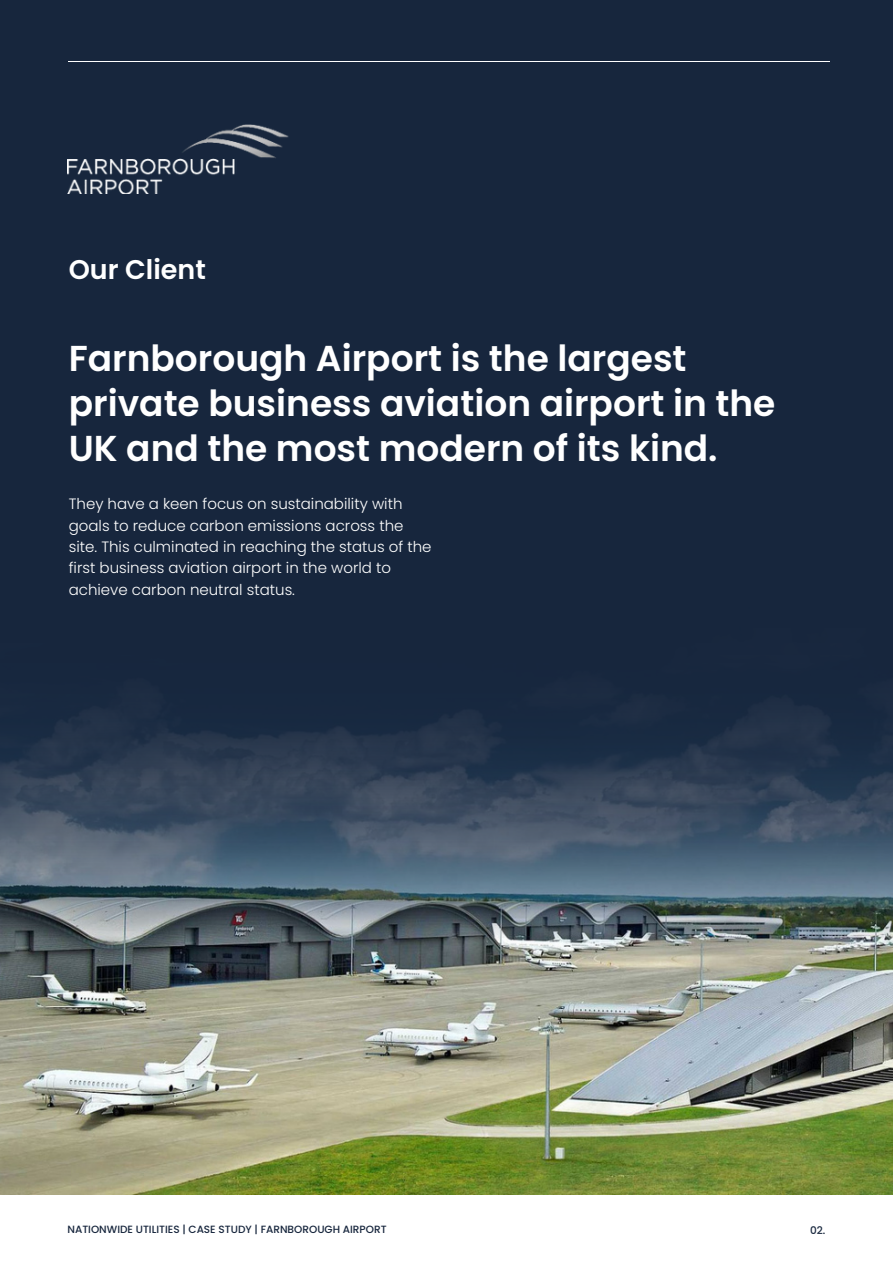
<style>
.page{position:relative;width:893px;height:1264px;background:#fff}
.page>*{position:absolute;margin:0;border:0;box-sizing:border-box;transform-origin:0 0}
.t1{font:600 36px/45px "Poppins";color:#fff}
.t2{font:600 27px "Poppins";color:#fff}
.t3{font:300 15px/21.3px "Poppins";color:#fff}
.t4{font:500 10.5px "Poppins";color:#17263d}
</style>
<div class="page">
<div style="left:0;top:0;width:892px;height:1194px;background:#17263d"></div>
<hr style="left:68px;top:61px;width:761px;height:1px;background:#fff">
<img style="left:67px;top:125px;width:222px;height:69px">
<img style="left:0;top:937px;width:892px;height:257px">
<img style="left:0;top:711px;width:892px;height:226px">
<h2 class="t2" style="left:69px;top:250px;width:138px">Our Client</h2>
<h1 class="t1" style="left:69px;top:335px;width:708px">Farnborough Airport is the largest private business aviation airport in the<br>UK and the most modern of its kind.</h1>
<p class="t3" style="left:69px;top:493px;width:364px">They have a keen focus on sustainability with goals to reduce carbon emissions across the site. This culminated in reaching the status of the first business aviation airport in the world to achieve carbon neutral status.</p>
<p class="t4" style="left:67px;top:1221px;width:320px">NATIONWIDE UTILITIES | CASE STUDY | FARNBOROUGH AIRPORT</p>
<p class="t4" style="left:810px;top:1222px;width:17px">02.</p>
</div>
